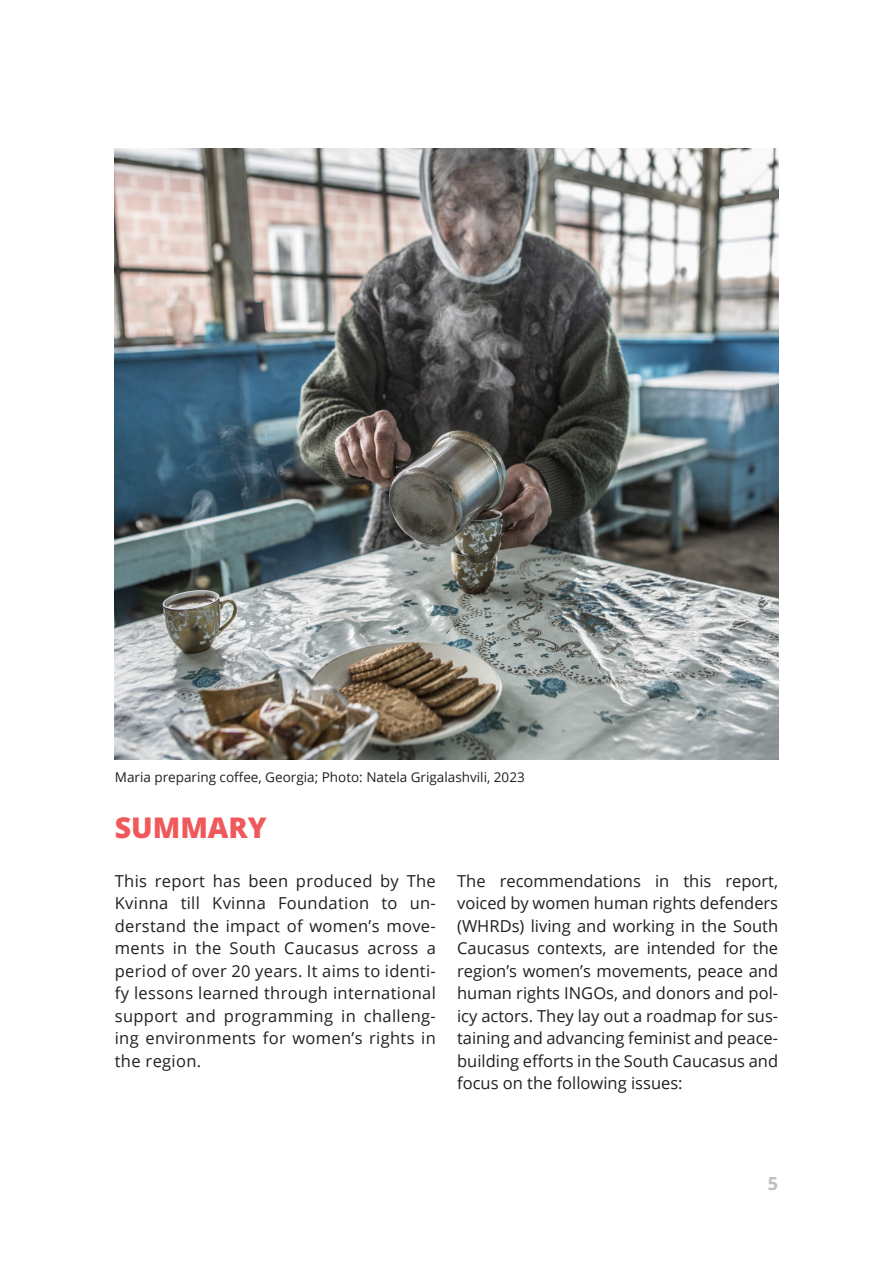
<style>
.page{position:relative;width:893px;height:1263px;background:#fff}
.page>*{position:absolute;margin:0;border:0;box-sizing:border-box;transform-origin:0 0}
.Satauri{font:800 28.5px "Open Sans";color:#f0595b}
.t1{font:700 18px "Open Sans";color:#bfbdbd}
.t2{font:16.5px/22.5px "Open Sans";letter-spacing:.01em;color:#231f20;text-align:justify}
.foto_minaceri{font:13.5px "Open Sans";color:#231f20}
</style>
<div class="page">
<img style="left:115px;top:149px;width:663px;height:610px">
<p class="foto_minaceri" style="left:115px;top:768px;width:411px">Maria preparing coffee, Georgia; Photo: Natela Grigalashvili, 2023</p>
<p class="Satauri" style="left:115px;top:808px;width:154px">SUMMARY</p>
<p class="t2" style="left:115px;top:869px;width:323px">This report has been produced by The Kvinna till Kvinna Foundation to un&shy;derstand the impact of women’s move&shy;ments in the South Caucasus across a period of over 20 years. It aims to identi&shy;fy lessons learned through international support and programming in challeng&shy;ing environments for women’s rights in the region.</p>
<p class="t2" style="left:457px;top:869px;width:323px">The recommendations in this report, voiced by women human rights defenders (WHRDs) living and working in the South Caucasus contexts, are intended for the region’s women’s movements, peace and human rights INGOs, and donors and pol&shy;icy actors. They lay out a roadmap for sus&shy;taining and advancing feminist and peace&shy;building efforts in the South Caucasus and focus on the following issues:</p>
<p class="t1" style="left:768px;top:1171px;width:12px">5</p>
</div>
